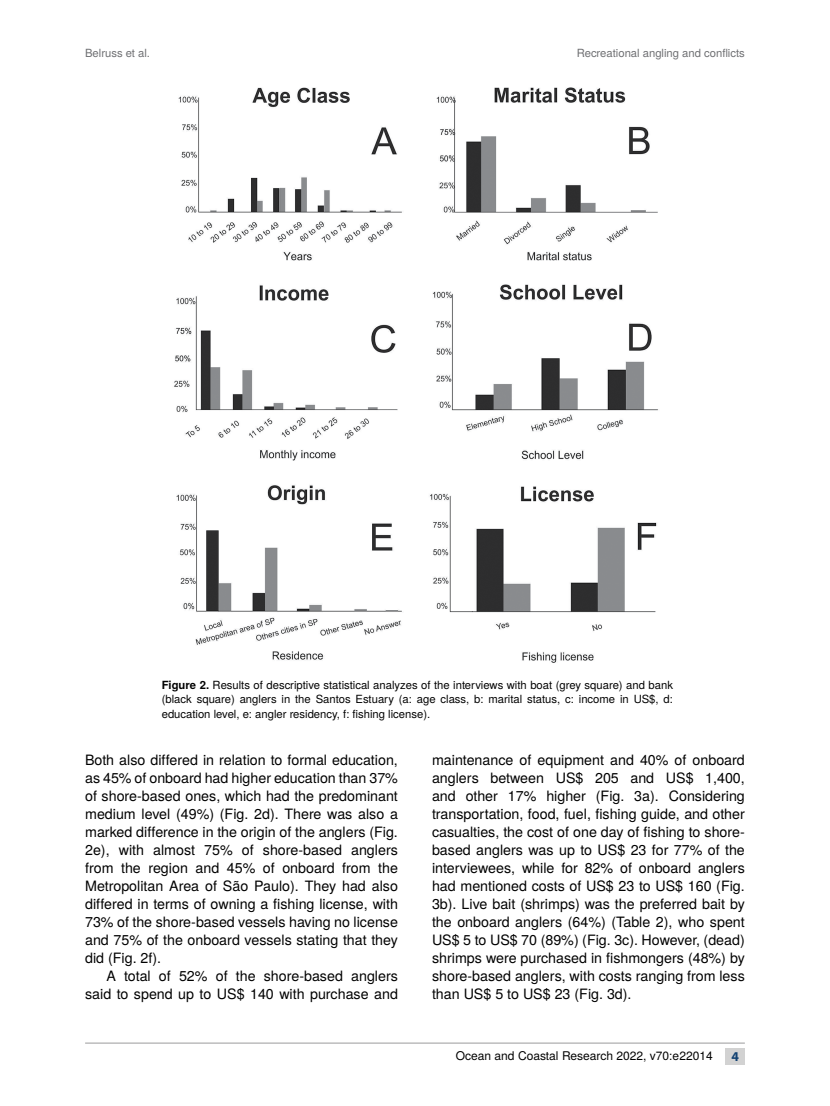
<style>
.page{position:relative;width:830px;height:1106px;background:#fff}
.page>*{position:absolute;margin:0;border:0;box-sizing:border-box;transform-origin:0 0}
.t1{font:14.25px/18px "Te X Gyre Heros";color:#000;text-align:justify}
.t2{font:700 13.5px "Myriad Pro";color:#134272}
.t3{font:12px "Te X Gyre Heros";color:#000}
.t4{font:11.25px/14.2px "Te X Gyre Heros";color:#000;text-align:justify}
.t5{font:11.25px "Te X Gyre Heros";color:#6d6e71}
.s1{font-weight:700}
</style>
<div class="page">
<hr style="left:85px;top:1042px;width:659px;height:1px;background:#9a9a9b">
<div style="left:725px;top:1048px;width:19px;height:16px;background:#d2d2d2"></div>
<img style="left:174px;top:87px;width:484px;height:576px">
<p class="t5" style="left:85px;top:44px;width:66px">Belruss et al.</p>
<p class="t5" style="left:576px;top:44px;width:169px">Recreational angling and conflicts</p>
<p class="t4" style="left:162px;top:677px;width:512px"><span class="s1">Figure 2.</span> Results of descriptive statistical analyzes of the interviews with boat (grey square) and bank (black square) anglers in the Santos Estuary (a: age class, b: marital status, c: income in US$, d: education level, e: angler residency, f: fishing license).</p>
<p class="t1" style="left:85px;top:750px;width:314px">Both also differed in relation to formal education, as 45% of onboard had higher education than 37% of shore-based ones, which had the predominant medium level (49%) (Fig. 2d). There was also a marked difference in the origin of the anglers (Fig.<br>2e), with almost 75% of shore-based anglers from the region and 45% of onboard from the Metropolitan Area of São Paulo). They had also differed in terms of owning a fishing license, with 73% of the shore-based vessels having no license and 75% of the onboard vessels stating that they did (Fig. 2f).</p>
<p class="t1" style="left:85px;top:966px;width:314px;text-align:right">A total of 52% of the shore-based anglers said to spend up to US$ 140 with purchase and</p>
<p class="t1" style="left:432px;top:750px;width:314px">maintenance of equipment and 40% of onboard anglers between US$ 205 and US$ 1,400, and other 17% higher (Fig. 3a). Considering transportation, food, fuel, fishing guide, and other casualties, the cost of one day of fishing to shore&shy;based anglers was up to US$ 23 for 77% of the interviewees, while for 82% of onboard anglers had mentioned costs of US$ 23 to US$ 160 (Fig.<br>3b). Live bait (shrimps) was the preferred bait by the onboard anglers (64%) (Table 2), who spent US$ 5 to US$ 70 (89%) (Fig. 3c). However, (dead) shrimps were purchased in fishmongers (48%) by shore-based anglers, with costs ranging from less than US$ 5 to US$ 23 (Fig. 3d).</p>
<p class="t3" style="left:455px;top:1046px;width:258px">Ocean and Coastal Research 2022, v70:e22014</p>
<p class="t2" style="left:731px;top:1047px;width:9px">4</p>
</div>
